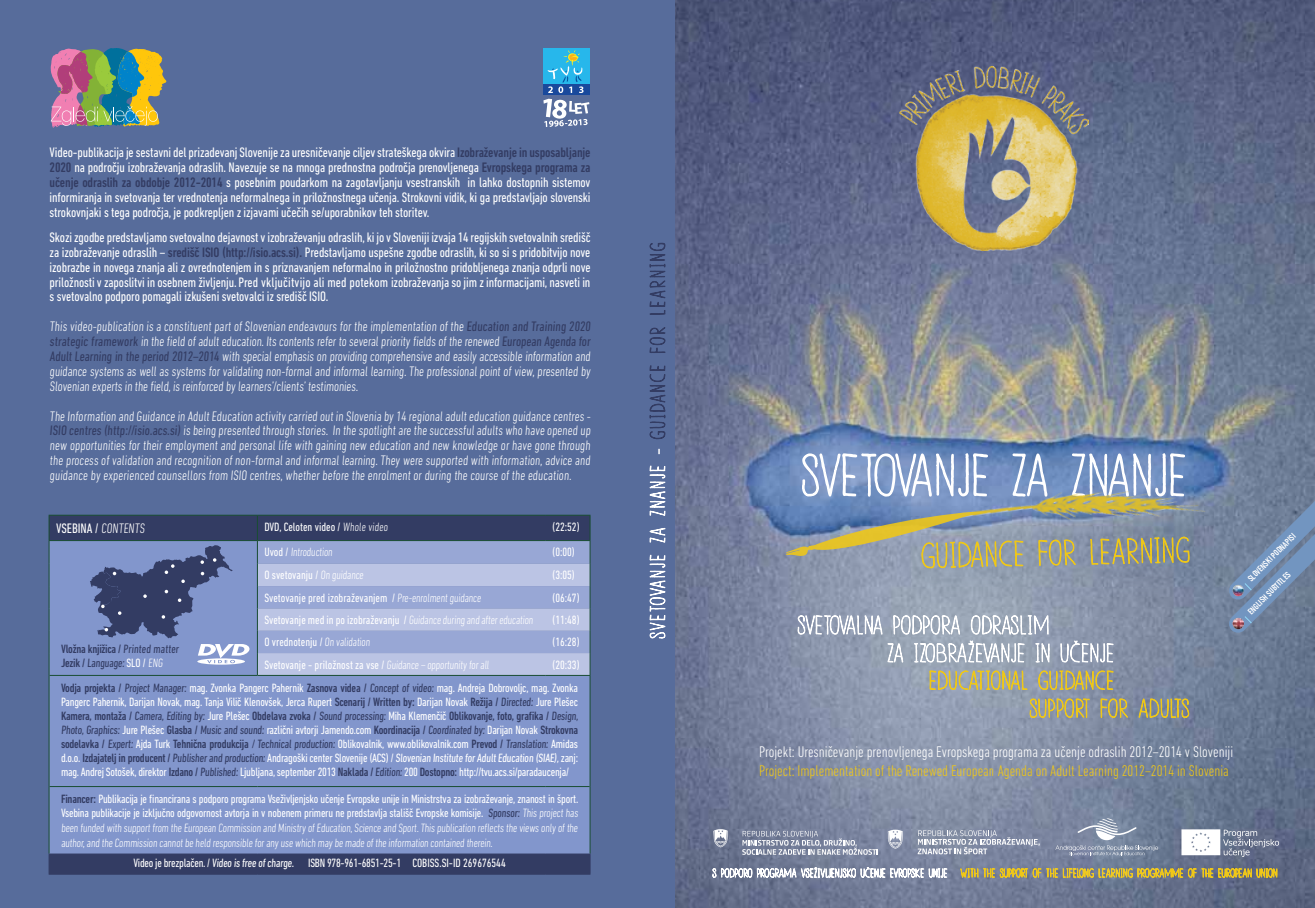
<style>
.page{position:relative;width:1315px;height:908px;background:#fff}
.page>*{position:absolute;margin:0;border:0;box-sizing:border-box;transform-origin:0 0}
.t1{font:300 condensed 15.75px "DIN Next LT Pro";color:#fff}
.t2{font:300 condensed 15.75px "DIN Next LT Pro";color:#efc718}
.t3{font:300 condensed 14px/14.9px "DIN Next LT Pro";color:#fff;text-align:justify}
.t4{font:condensed 14px/14.9px "DIN Next LT Pro";letter-spacing:-.01em;color:#fff;text-align:justify}
.t5{font:condensed 12.25px/14px "DIN Next LT Pro";letter-spacing:-.005em;color:#fff;text-align:right}
.t6{font:300 condensed 12.25px/14.7px "DIN Next LT Pro";color:#fff;text-align:justify}
.t7{font:condensed 12.25px/14.7px "DIN Next LT Pro";color:#333c63}
.t8{font:500 condensed 8.92px "DIN Next LT Pro";color:#fff}
.s1{font-weight:500;color:#333c63}
.s2{font-weight:400;color:#333c63}
.s3{font-weight:300}
.s4{font-weight:400}
.s5{font-weight:500}
.s6{color:#fff}
.s7{font-weight:300;color:#fff}
.s8{color:#333c63}
</style>
<div class="page">
<img style="left:675px;top:0;width:640px;height:908px">
<svg style="left:1254px;top:476px;width:61px;height:157px;background:#6e84a3"></svg>
<img style="left:992px;top:755px;width:229px;height:153px">
<img style="left:899px;top:66px;width:189px;height:116px">
<img style="left:1190px;top:468px;width:64px;height:172px">
<img style="left:1190px;top:476px;width:15px;height:63px">
<svg style="left:785px;top:182px;width:405px;height:542px;background:#8a93a1"></svg>
<svg style="left:712px;top:818px;width:567px;height:69px;background:#88909f"></svg>
<div style="left:0;top:0;width:675px;height:908px;background:#576c9b"></div>
<svg style="left:649px;top:554px;width:17px;height:85px"></svg>
<svg style="left:649px;top:528px;width:17px;height:15px"></svg>
<svg style="left:649px;top:465px;width:17px;height:51px"></svg>
<svg style="left:649px;top:365px;width:17px;height:75px"></svg>
<svg style="left:649px;top:327px;width:17px;height:26px"></svg>
<svg style="left:649px;top:242px;width:17px;height:73px"></svg>
<svg style="left:51px;top:48px;width:116px;height:80px;background:#8f8e76"></svg>
<div style="left:543px;top:48px;width:47px;height:47px;background:#27b7eb"></div>
<div style="left:543px;top:84px;width:47px;height:11px;background:#19499c"></div>
<svg style="left:547px;top:50px;width:37px;height:43px"></svg>
<svg style="left:543px;top:99px;width:46px;height:28px"></svg>
<div style="left:50px;top:516px;width:539px;height:358px;background:#333c63"></div>
<div style="left:50px;top:541px;width:539px;height:312px;background:#8296cc"></div>
<hr style="left:49px;top:515px;width:208px;height:1px;background:#194d32">
<hr style="left:257px;top:515px;width:288px;height:1px;background:#194d32">
<hr style="left:545px;top:515px;width:45px;height:1px;background:#194d32">
<hr style="left:49px;top:675px;width:208px;height:1px;background:#194d32">
<hr style="left:49px;top:786px;width:208px;height:1px;background:#194d32">
<hr style="left:257px;top:786px;width:288px;height:1px;background:#194d32">
<hr style="left:545px;top:786px;width:44px;height:1px;background:#194d32">
<hr style="left:49px;top:540px;width:209px;height:1px;background:#194d32">
<svg style="left:49px;top:516px;width:1px;height:159px"></svg>
<hr style="left:49px;top:675px;width:1px;height:111px;background:#194d32">
<hr style="left:589px;top:676px;width:1px;height:110px;background:#194d32">
<hr style="left:49px;top:786px;width:1px;height:67px;background:#194d32">
<hr style="left:589px;top:786px;width:1px;height:67px;background:#194d32">
<hr style="left:49px;top:853px;width:208px;height:1px;background:#333c63">
<hr style="left:257px;top:853px;width:288px;height:1px;background:#333c63">
<hr style="left:545px;top:853px;width:45px;height:1px;background:#333c63">
<svg style="left:49px;top:854px;width:1px;height:20px"></svg>
<svg style="left:589px;top:854px;width:1px;height:20px"></svg>
<hr style="left:49px;top:874px;width:208px;height:1px;background:#333c63">
<hr style="left:257px;top:874px;width:288px;height:1px;background:#333c63">
<hr style="left:545px;top:874px;width:45px;height:1px;background:#333c63">
<svg style="left:257px;top:516px;width:333px;height:159px;background:#95a1c7"></svg>
<hr style="left:257px;top:675px;width:288px;height:1px;background:#194d32">
<hr style="left:545px;top:675px;width:45px;height:1px;background:#194d32">
<svg style="left:90px;top:545px;width:160px;height:120px;background:#6b7ba9"></svg>
<p class="t4" style="left:50px;top:145px;width:542px">Video-publikacija je sestavni del prizadevanj Slovenije za uresničevanje ciljev strateškega okvira <span class="s1">Izobraževanje in usposabljanje 2020</span> na področju izobraževanja odraslih. Navezuje se na mnoga prednostna področja prenovljenega <span class="s1">Evropskega programa za učenje odraslih za obdobje 2012-2014</span> s posebnim poudarkom na zagotavljanju vsestranskih in lahko dostopnih sistemov informiranja in svetovanja ter vrednotenja neformalnega in priložnostnega učenja. Strokovni vidik, ki ga predstavljajo slovenski strokovnjaki s tega področja, je podkrepljen z izjavami učečih se/uporabnikov teh storitev.</p>
<p class="t4" style="left:50px;top:230px;width:542px">Skozi zgodbe predstavljamo svetovalno dejavnost v izobraževanju odraslih, ki jo v Sloveniji izvaja 14 regijskih svetovalnih središč za izobraževanje odraslih – <span class="s1">središč ISIO (http://isio.acs.si).</span> Predstavljamo uspešne zgodbe odraslih, ki so si s pridobitvijo nove izobrazbe in novega znanja ali z ovrednotenjem in s priznavanjem neformalno in priložnostno pridobljenega znanja odprli nove priložnosti v zaposlitvi in osebnem življenju. Pred vključitvijo ali med potekom izobraževanja so jim z informacijami, nasveti in s svetovalno podporo pomagali izkušeni svetovalci iz središč ISIO.</p>
<p class="t3" style="left:50px;top:319px;width:544px">This video-publication is a constituent part of Slovenian endeavours for the implementation of the <span class="s2">Education and Training 2020 strategic framework</span> in the field of adult education. Its contents refer to several priority fields of the renewed <span class="s2">European Agenda for Adult Learning in the period 2012–2014</span> with special emphasis on providing comprehensive and easily accessible information and guidance systems as well as systems for validating non-formal and informal learning. The professional point of view, presented by Slovenian experts in the field,is reinforced by learners’/clients’ testimonies.</p>
<p class="t3" style="left:50px;top:408px;width:544px">The Information and Guidance in Adult Education activity carried out in Slovenia by 14 regional adult education guidance centres - <span class="s2">ISIO centres (http://isio.acs.si)</span> is being presented through stories. In the spotlight are the successful adults who have opened up new opportunities for their employment and personal life with gaining new education and new knowledge or have gone through the process of validation and recognition of non-formal and informal learning. They were supported with information, advice and guidance by experienced counsellors from ISIO centres, whether before the enrolment or during the course of the education.</p>
<p class="t4" style="left:56px;top:520px;width:92px">VSEBINA / <span class="s3">CONTENTS</span></p>
<p class="t5" style="left:264px;top:520px;width:126px">DVD, Celoten video / <span class="s3">Whole video</span></p>
<p class="t5" style="left:552px;top:520px;width:29px">(22:52)</p>
<p class="t6" style="left:264px;top:544px;width:71px"><span class="s4">Uvod /</span> Introduction</p>
<p class="t5" style="left:552px;top:545px;width:24px">(0:00)</p>
<p class="t5" style="left:264px;top:568px;width:102px">O svetovanju / <span class="s3">On guidance</span></p>
<p class="t5" style="left:552px;top:568px;width:24px">(3:05)</p>
<p class="t5" style="left:264px;top:590px;width:219px">Svetovanje pred izobraževanjem / <span class="s3">Pre-enrolmentguidance</span></p>
<p class="t5" style="left:552px;top:590px;width:29px">(06:47)</p>
<p class="t5" style="left:264px;top:613px;width:271px">Svetovanje med in po izobraževanju / <span class="s3">Guidance during and after education</span></p>
<p class="t5" style="left:552px;top:613px;width:29px">(11:48)</p>
<p class="t5" style="left:264px;top:635px;width:108px">O vrednotenju / <span class="s3">On validation</span></p>
<p class="t5" style="left:552px;top:635px;width:29px">(16:28)</p>
<p class="t5" style="left:264px;top:657px;width:227px">Svetovanje - priložnost za vse / <span class="s3">Guidance – opportunity for all</span></p>
<p class="t7" style="left:61px;top:641px;width:120px"><span class="s5">Vložna knjižica /</span> Printed matter<br><span class="s5">Jezik /</span> Language:<span class="s6">SLO /</span> <span class="s7">ENG</span></p>
<p class="t5" style="left:61px;top:653px;width:520px;line-height:22.9px">(20:33)<br><span class="s1">Vodja projekta /</span> <span class="s8">Project Manager:</span> mag. Zvonka Pangerc Pahernik <span class="s1">Zasnova videa /</span> <span class="s8">Concept of video:</span> mag. Andreja Dobrovoljc, mag. Zvonka</p>
<p class="t5" style="left:61px;top:694px;width:520px;text-align:justify">Pangerc Pahernik, Darijan Novak, mag. Tanja Vilič Klenovšek, Jerca Rupert <span class="s1">Scenarij / Written by:</span> Darijan Novak <span class="s1">Režija /</span> <span class="s8">Directed:</span> Jure Plešec <span class="s1">Kamera, montaža /</span> <span class="s8">Camera, Editing by:</span> Jure Plešec <span class="s1">Obdelava zvoka /</span> <span class="s8">Sound processing:</span> Miha Klemenčič <span class="s1">Oblikovanje, foto, grafika /</span> <span class="s8">Design, Photo, Graphics:</span> Jure Plešec <span class="s1">Glasba /</span> <span class="s8">Music and sound:</span> različni avtorji Jamendo.com <span class="s1">Koordinacija /</span> <span class="s8">Coordinated by:</span> Darijan Novak <span class="s1">Strokovna sodelavka /</span> <span class="s8">Expert:</span> Ajda Turk <span class="s1">Tehnična produkcija</span> <span class="s8">/ Technical production:</span> Oblikovalnik, www.oblikovalnik.com <span class="s1">Prevod /</span> <span class="s8">Translation:</span> Amidas d.o.o. <span class="s1">Izdajatelj in producent /</span> <span class="s8">Publisher and production:</span>Andragoški center Slovenije (ACS) / Slovenian Institute for Adult Education (SIAE),zanj: mag. Andrej Sotošek, direktor <span class="s1">Izdano /</span> <span class="s8">Published:</span>Ljubljana, september 2013 <span class="s1">Naklada /</span> <span class="s8">Edition:</span>200 <span class="s1">Dostopno:</span> http://tvu.acs.si/paradaucenja/</p>
<p class="t6" style="left:61px;top:791px;width:520px"><span class="s1">Financer:</span> <span class="s4">Publikacija je financirana s podporo programa Vseživljenjsko učenje Evropske unije in Ministrstva za izobraževanje, znanost in šport.<br>Vsebina publikacije je izključno odgovornost avtorja in v nobenem primeru ne predstavlja stališč Evropske komisije.</span> <span class="s2">Sponsor:</span> This project has been funded with supportfrom the European Commission and Ministry ofEducation,Science and Sport.This publication reflects the views only ofthe author,and the Commission cannotbe held responsible for any use which may be made ofthe information contained therein.</p>
<p class="t5" style="left:133px;top:856px;width:374px">Video je brezplačen. / Video is free of charge. ISBN 978-961-6851-25-1 COBISS.SI-ID 269676544</p>
<p class="t8" style="left:1245px;top:576px;width:65px;rotate:-45deg">SLOVENSKI PODNAPISI</p>
<p class="t8" style="left:1245px;top:609px;width:58px;rotate:-45deg">ENGLISH SUBTITLES</p>
<p class="t1" style="left:759px;top:742px;width:476px">Projekt: Uresničevanje prenovljenega Evropskega programa za učenje odraslih 2012–2014 v Sloveniji</p>
<p class="t2" style="left:759px;top:761px;width:471px">Project: Implementation of the Renewed European Agenda on Adult Learning 2012–2014 in Slovenia</p>
</div>
